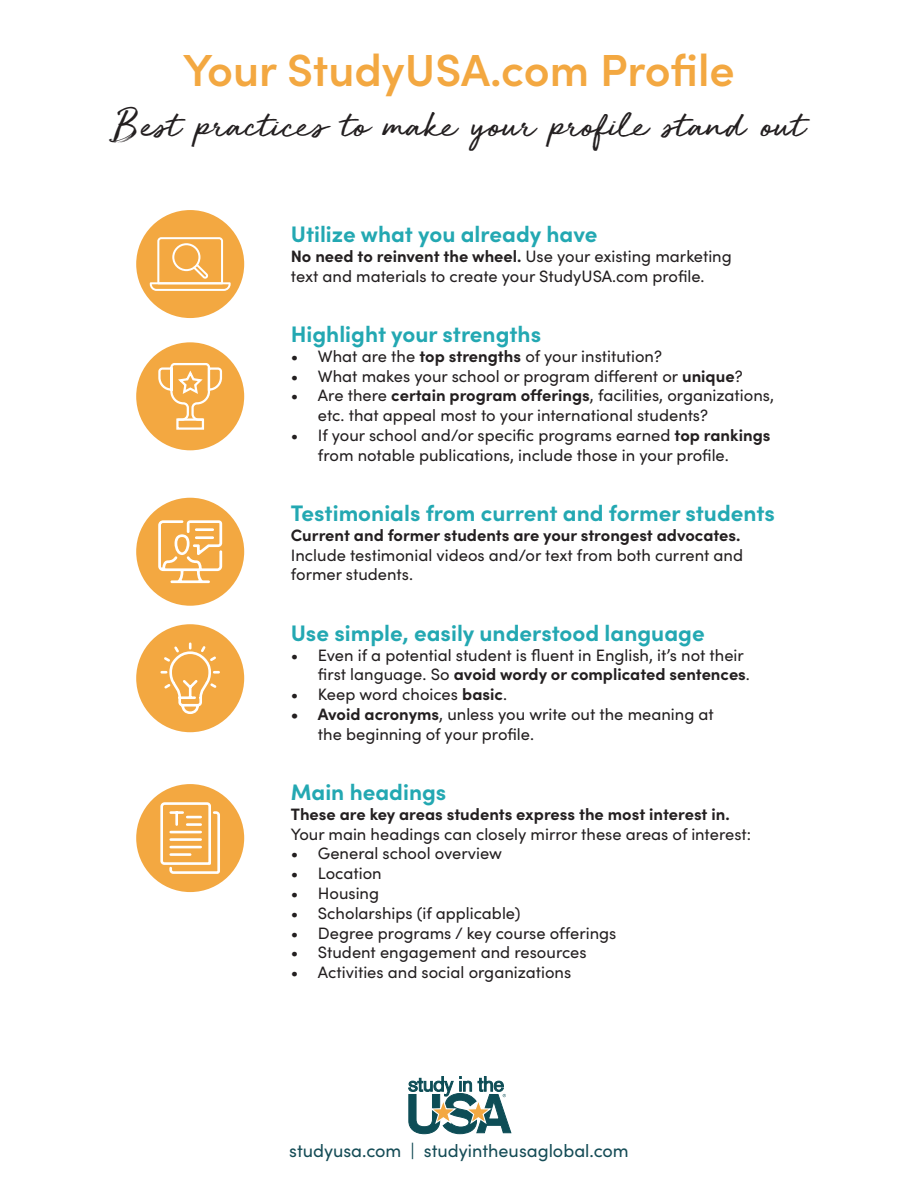
<style>
.page{position:relative;width:918px;height:1188px;background:#fff}
.page>*{position:absolute;margin:0;border:0;box-sizing:border-box;transform-origin:0 0}
.headline_line1{font:600 45px "Sofia Pro";color:#f3a841}
.headline_line_2_GP{font:42px "Golden Plains";color:#231f20}
.subhead{font:700 22.5px "Sofia Pro";color:#23a8b2}
.t1{font:18px "Sofia Pro";color:#154c56}
.t2{font:16.5px/19.8px "Sofia Pro";color:#231f20}
.s1{font-weight:700}
</style>
<div class="page">
<svg style="left:408px;top:1076px;width:104px;height:58px"></svg>
<div style="left:136px;top:210px;width:108px;height:108px;background:#f3a841;border-radius:50%"></div>
<div style="left:136px;top:342px;width:108px;height:108px;background:#f3a841;border-radius:50%"></div>
<div style="left:136px;top:498px;width:108px;height:108px;background:#f3a841;border-radius:50%"></div>
<div style="left:136px;top:624px;width:108px;height:108px;background:#f3a841;border-radius:50%"></div>
<div style="left:136px;top:784px;width:108px;height:108px;background:#f3a841;border-radius:50%"></div>
<svg style="left:150px;top:237px;width:81px;height:54px"></svg>
<svg style="left:158px;top:363px;width:65px;height:67px"></svg>
<hr style="left:177px;top:418px;width:26px;height:3px;background:#fff">
<svg style="left:158px;top:520px;width:64px;height:63px"></svg>
<svg style="left:160px;top:642px;width:60px;height:72px"></svg>
<svg style="left:160px;top:802px;width:60px;height:72px"></svg>
<p class="headline_line1" style="left:183px;top:37px;width:553px">Your StudyUSA.com Profile</p>
<p class="headline_line_2_GP" style="left:113px;top:96px;width:694px">Best practices to make your profile stand out</p>
<p class="subhead" style="left:291px;top:217px;width:308px">Utilize what you already have</p>
<p class="t2" style="left:291px;top:245px;width:442px"><span class="s1">No need to reinvent the wheel.</span> Use your existing marketing text and materials to create your StudyUSA.com profile.</p>
<p class="subhead" style="left:291px;top:317px;width:252px">Highlight your strengths</p>
<p class="t2" style="left:291px;top:345px;width:373px">• What are the <span class="s1">top strengths</span> of your institution?</p>
<p class="t2" style="left:291px;top:365px;width:453px">• What makes your school or program different or <span class="s1">unique</span>?</p>
<p class="t2" style="left:318px;top:385px;width:458px;text-indent:-27px">• Are there <span class="s1">certain program offerings</span>, facilities, organizations, etc. that appeal most to your international students?</p>
<p class="t2" style="left:318px;top:424px;width:454px;text-indent:-27px">• If your school and/or specific programs earned <span class="s1">top rankings </span>from notable publications, include those in your profile.</p>
<p class="subhead" style="left:291px;top:496px;width:486px">Testimonials from current and former students</p>
<p class="t2" style="left:291px;top:524px;width:454px"><span class="s1">Current and former students are your strongest advocates.<br></span>Include testimonial videos and/or text from both current and former students.</p>
<p class="subhead" style="left:291px;top:616px;width:415px">Use simple, easily understood language</p>
<p class="t2" style="left:318px;top:644px;width:434px;text-indent:-27px">• Even if a potential student is fluent in English, it’s not their first language. So <span class="s1">avoid wordy or complicated sentences</span>.</p>
<p class="t2" style="left:291px;top:684px;width:218px">• Keep word choices <span class="s1">basic</span>.</p>
<p class="t2" style="left:318px;top:703px;width:398px;text-indent:-27px"><span class="s1">• Avoid acronyms</span>, unless you write out the meaning at the beginning of your profile.</p>
<p class="subhead" style="left:291px;top:775px;width:157px">Main headings</p>
<p class="t2" style="left:291px;top:803px;width:462px"><span class="s1">These are key areas students express the most interest in.<br></span>Your main headings can closely mirror these areas of interest:</p>
<p class="t2" style="left:291px;top:843px;width:213px">• General school overview</p>
<p class="t2" style="left:291px;top:863px;width:92px">• Location</p>
<p class="t2" style="left:291px;top:882px;width:90px">• Housing</p>
<p class="t2" style="left:291px;top:902px;width:231px">• Scholarships (if applicable)</p>
<p class="t2" style="left:291px;top:922px;width:327px">• Degree programs / key course offerings</p>
<p class="t2" style="left:291px;top:942px;width:297px">• Student engagement and resources</p>
<p class="t2" style="left:291px;top:962px;width:282px">• Activities and social organizations</p>
<p class="t1" style="left:289px;top:1137px;width:341px">studyusa.com | studyintheusaglobal.com</p>
</div>
